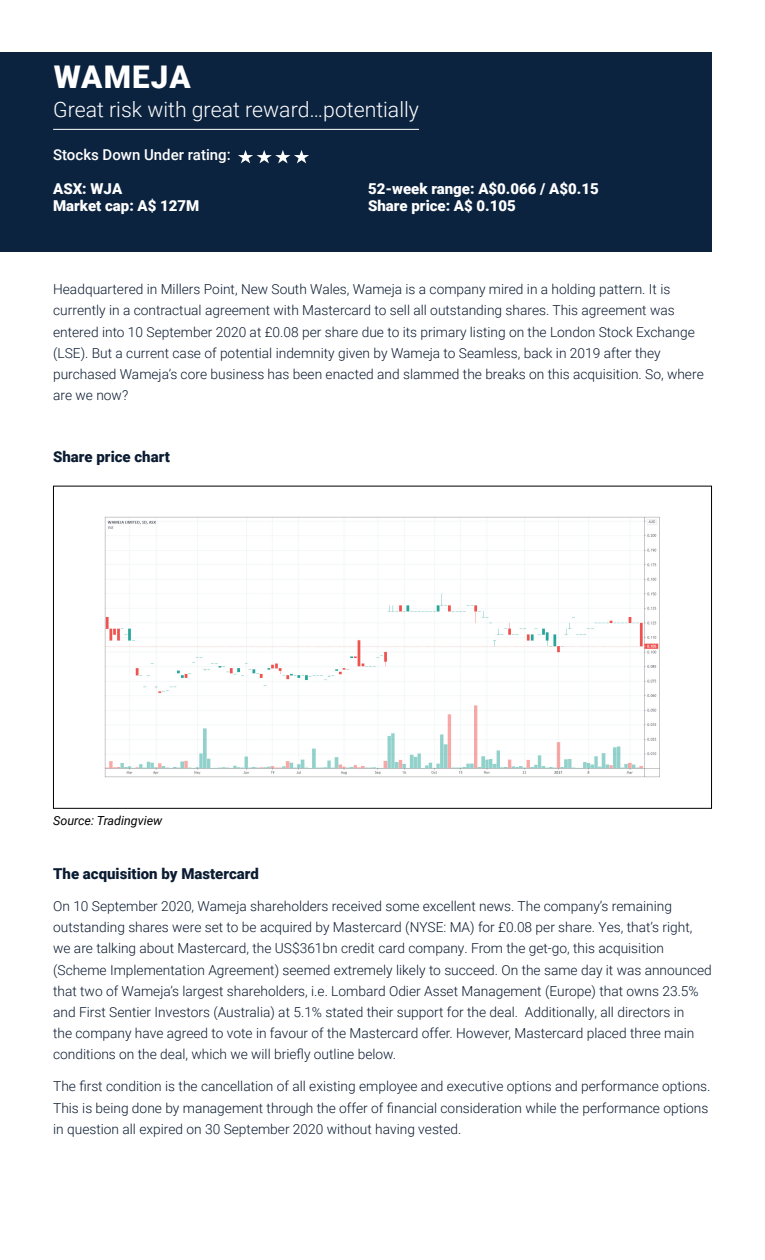
<style>
.page{position:relative;width:765px;height:1260px;background:#fff}
.page>*{position:absolute;margin:0;border:0;box-sizing:border-box;transform-origin:0 0}
.t1{font:900 31.25px "Roboto";letter-spacing:.035em;color:#fff}
.t2{font:300 21.25px "Roboto";color:#fff}
.t3{font:900 15px "Roboto";color:#fff}
.t4{font:900 15px "Roboto";color:#0b1b31}
.t5{font:500 15px "Roboto";color:#fff}
.t6{font:300 13.75px/21.2px "Roboto";color:#0b1b31}
.t7{font:italic 12.5px "Roboto";color:#000}
</style>
<div class="page">
<div style="left:0;top:52px;width:712px;height:200px;background:#0c233f"></div>
<hr style="left:53px;top:129px;width:366px;height:1px;background:#fff">
<img style="left:105px;top:517px;width:555px;height:261px">
<svg style="left:238px;top:150px;width:71px;height:13px"></svg>
<h1 class="t1" style="left:54px;top:55px;width:138px">WAMEJA</h1>
<h2 class="t2" style="left:53px;top:95px;width:367px">Great risk with great reward…potentially</h2>
<p class="t5" style="left:53px;top:144px;width:179px">Stocks Down Under rating:</p>
<p class="t3" style="left:53px;top:179px;width:71px">ASX: WJA</p>
<p class="t3" style="left:368px;top:179px;width:232px">52-week range: A$0.066 / A$0.15</p>
<p class="t3" style="left:53px;top:195px;width:148px">Market cap: A$ 127M</p>
<p class="t3" style="left:368px;top:195px;width:149px">Share price: A$ 0.105</p>
<p class="t6" style="left:53px;top:278px;width:652px">Headquartered in Millers Point, New South Wales, Wameja is a company mired in a holding pattern. It is currently in a contractual agreement with Mastercard to sell all outstanding shares. This agreement was entered into 10 September 2020 at £0.08 per share due to its primary listing on the London Stock Exchange (LSE). But a current case of potential indemnity given by Wameja to Seamless, back in 2019 after they purchased Wameja’s core business has been enacted and slammed the breaks on this acquisition. So, where are we now?</p>
<p class="t4" style="left:53px;top:446px;width:118px">Share price chart</p>
<p class="t7" style="left:53px;top:812px;width:111px">Source: Tradingview</p>
<p class="t4" style="left:53px;top:863px;width:207px">The acquisition by Mastercard</p>
<p class="t6" style="left:53px;top:895px;width:660px">On 10 September 2020, Wameja shareholders received some excellent news. The company’s remaining outstanding shares were set to be acquired by Mastercard (NYSE: MA) for £0.08 per share. Yes, that’s right, we are talking about Mastercard, the US$361bn credit card company. From the get-go, this acquisition (Scheme Implementation Agreement) seemed extremely likely to succeed. On the same day it was announced that two of Wameja’s largest shareholders, i.e. Lombard Odier Asset Management (Europe) that owns 23.5% and First Sentier Investors (Australia) at 5.1% stated their support for the deal. Additionally, all directors in<br>the company have agreed to vote in favour of the Mastercard offer. However, Mastercard placed three main conditions on the deal, which we will briefly outline below.</p>
<p class="t6" style="left:53px;top:1075px;width:659px">The first condition is the cancellation of all existing employee and executive options and performance options.<br>This is being done by management through the offer of financial consideration while the performance options in question all expired on 30 September 2020 without having vested.</p>
</div>
